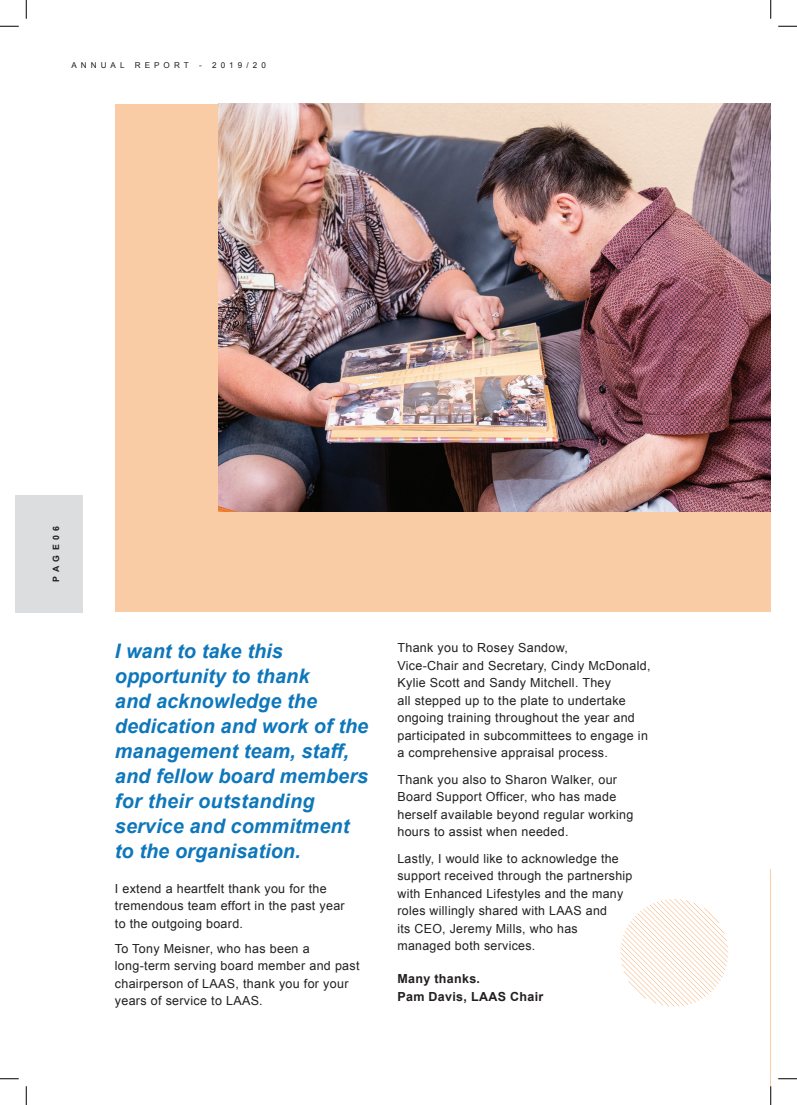
<style>
.page{position:relative;width:797px;height:1105px;background:#fff}
.page>*{position:absolute;margin:0;border:0;box-sizing:border-box;transform-origin:0 0}
.t1{font:italic 700 20px/25px "Arial";letter-spacing:.005em;color:#0e77bb}
.t2{font:12.5px/17.5px "Arial";letter-spacing:.025em;color:#231f20}
.t3{font:700 12.5px/17.5px "Arial";letter-spacing:.025em;color:#231f20}
.t4{font:700 8.75px "Arial";letter-spacing:.5em;color:#231f20}
.t5{font:8.12px "Arial";letter-spacing:.5em;color:#231f20}
</style>
<div class="page">
<div style="left:115px;top:104px;width:655px;height:507px;background:#f9cca6"></div>
<img style="left:219px;top:104px;width:551px;height:408px">
<div style="left:16px;top:495px;width:67px;height:118px;background:#dcdddf"></div>
<svg style="left:620px;top:899px;width:108px;height:108px"></svg>
<hr style="left:770px;top:870px;width:1px;height:218px;background:#f9cca6">
<svg style="left:0;top:25px;width:19px;height:2px"></svg>
<svg style="left:778px;top:25px;width:19px;height:2px"></svg>
<svg style="left:0;top:1078px;width:19px;height:1px"></svg>
<svg style="left:778px;top:1078px;width:19px;height:1px"></svg>
<svg style="left:25px;top:0;width:2px;height:19px"></svg>
<svg style="left:25px;top:1086px;width:2px;height:19px"></svg>
<svg style="left:770px;top:0;width:1px;height:19px"></svg>
<svg style="left:770px;top:1086px;width:1px;height:19px"></svg>
<p class="t5" style="left:71px;top:59px;width:119px">ANNUAL REPORT</p>
<p class="t5" style="left:199px;top:59px;width:68px">- 2019/20</p>
<p class="t4" style="left:50px;top:531px;width:6px;rotate:-90deg">6</p>
<p class="t4" style="left:50px;top:582px;width:57px;rotate:-90deg">PAGE02</p>
<p class="t1" style="left:115px;top:639px;width:255px">I want to take this opportunity to thank<br>and acknowledge the dedication and work of the management team, staff, and fellow board members for their outstanding service and commitment to the organisation.</p>
<p class="t2" style="left:115px;top:880px;width:231px">I extend a heartfelt thank you for the tremendous team effort in the past year to the outgoing board.</p>
<p class="t2" style="left:115px;top:940px;width:246px">To Tony Meisner, who has been a long-term serving board member and past chairperson of LAAS, thank you for your years of service to LAAS.</p>
<p class="t2" style="left:397px;top:639px;width:255px">Thank you to Rosey Sandow,<br>Vice-Chair and Secretary, Cindy McDonald, Kylie Scott and Sandy Mitchell. They<br>all stepped up to the plate to undertake ongoing training throughout the year and participated in subcommittees to engage in a comprehensive appraisal process.</p>
<p class="t2" style="left:397px;top:771px;width:237px">Thank you also to Sharon Walker, our Board Support Officer, who has made herself available beyond regular working hours to assist when needed.</p>
<p class="t2" style="left:397px;top:849px;width:236px">Lastly, I would like to acknowledge the support received through the partnership with Enhanced Lifestyles and the many roles willingly shared with LAAS and<br>its CEO, Jeremy Mills, who has managed both services.</p>
<p class="t3" style="left:397px;top:971px;width:147px">Many thanks.<br>Pam Davis, LAAS Chair</p>
</div>
